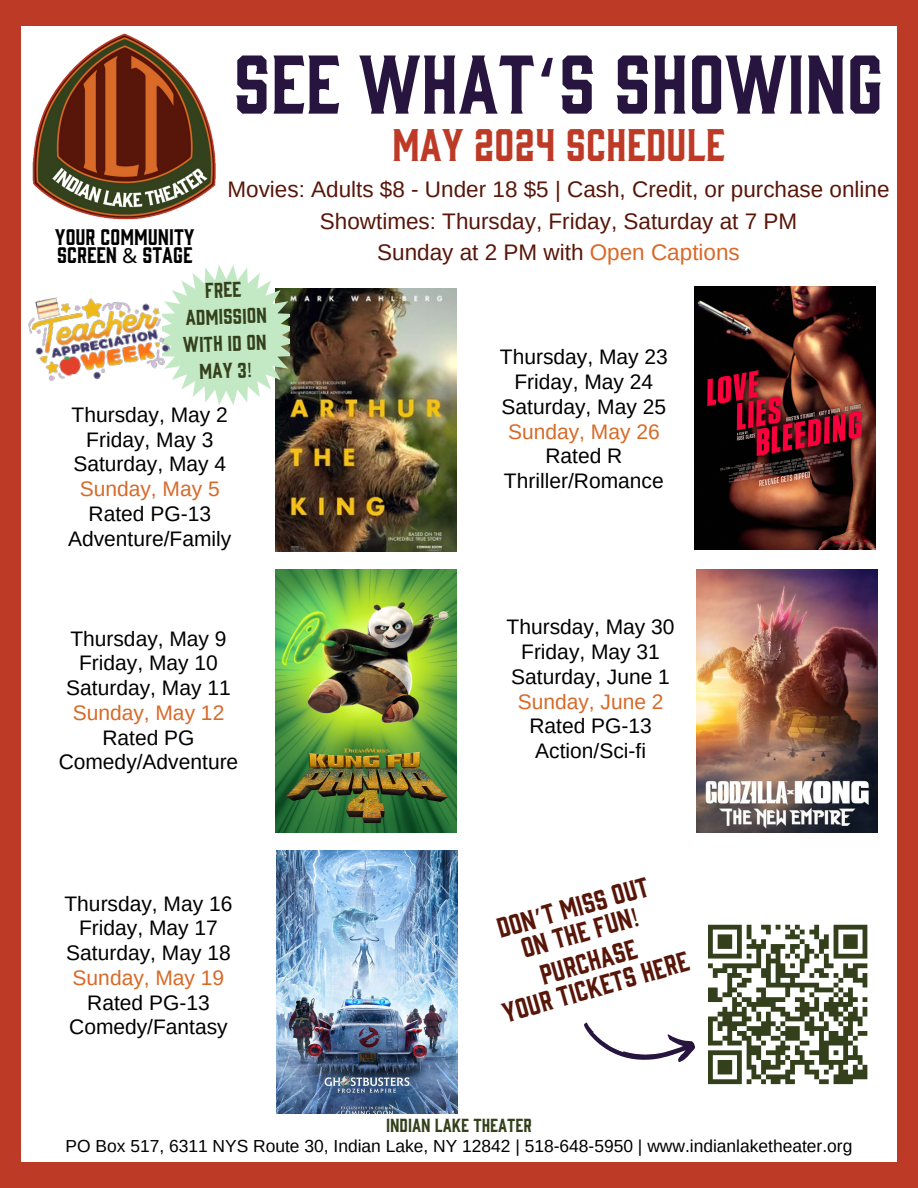
<style>
.page{position:relative;width:918px;height:1188px;background:#bd3a26}
.page>*{position:absolute;margin:0;border:0;box-sizing:border-box;transform-origin:0 0}
.t1{font:76.5px "Gin Test";color:#27143f}
.t2{font:42px "Gin Test";color:#bd3a26}
.t3{font:25.8px/26px "Gin Test";color:#581609;text-align:center}
.t4{font:22.5px/31.2px "Arimo";color:#581609;text-align:center}
.t5{font:21px/24.8px "Arimo";color:#000;text-align:center}
.t6{font:20.7px/18.5px "Gin Test";color:#000}
.t7{font:19.8px/26.8px "Gin Test";color:#33401b;text-align:center}
.t8{font:17.4px "Arimo";color:#000}
.t9{font:17.4px "Gin Test";color:#33401b}
.s1{font-family:"Noto Sans"}
.s2{font-family:"Noto Sans Gurmukhi"}
.s3{color:#d86927}
</style>
<div class="page">
<div style="left:21px;top:26px;width:876px;height:1136px;background:#fff"></div>
<img style="left:32px;top:33px;width:184px;height:187px">
<svg style="left:708px;top:924px;width:160px;height:161px"></svg>
<svg style="left:584px;top:1022px;width:111px;height:40px"></svg>
<img style="left:276px;top:288px;width:180px;height:263px">
<img style="left:276px;top:570px;width:180px;height:262px">
<img style="left:277px;top:850px;width:181px;height:263px">
<img style="left:695px;top:286px;width:181px;height:263px">
<img style="left:697px;top:570px;width:180px;height:262px">
<svg style="left:173px;top:265px;width:117px;height:140px"></svg>
<img style="left:28px;top:290px;width:145px;height:92px">
<h3 class="t6" style="left:55px;top:226px;width:141px">YOUR COMMUNITY<br>SCREEN <span class="s1">&amp;</span> STAGE</h3>
<h2 class="t1" style="left:234px;top:32px;width:652px">SEE WHAT<span class="s2">‘</span>S SHOWING</h2>
<h2 class="t2" style="left:392px;top:116px;width:335px">MAY 2024 SCHEDULE</h2>
<h2 class="t4" style="left:228px;top:174px;width:664px">Movies: Adults $8 - Under 18 $5 | Cash, Credit, or purchase online<br>Showtimes: Thursday, Friday, Saturday at 7 PM<br>Sunday at 2 PM with <span class="s3">Open Captions</span></h2>
<h3 class="t7" style="left:181px;top:276px;width:87px;rotate:-2deg">FREE<br>ADMISSION<br>WITH ID ON<br>MAY 3<span class="s1">!</span></h3>
<h3 class="t5" style="left:68px;top:402px;width:165px">Thursday, May 2<br>Friday, May 3<br>Saturday, May 4<br><span class="s3">Sunday, May 5<br></span>Rated PG-13<br>Adventure/Family</h3>
<p class="t5" style="left:59px;top:626px;width:181px">Thursday, May 9<br>Friday, May 10<br>Saturday, May 11<br><span class="s3">Sunday, May 12<br></span>Rated PG<br>Comedy/Adventure</p>
<p class="t5" style="left:65px;top:891px;width:169px">Thursday, May 16<br>Friday, May 17<br>Saturday, May 18<br><span class="s3">Sunday, May 19<br></span>Rated PG-13<br>Comedy/Fantasy</p>
<p class="t5" style="left:500px;top:345px;width:169px">Thursday, May 23<br>Friday, May 24<br>Saturday, May 25<br><span class="s3">Sunday, May 26<br></span>Rated R<br>Thriller/Romance</p>
<p class="t5" style="left:507px;top:615px;width:169px">Thursday, May 30<br>Friday, May 31<br>Saturday, June 1<br><span class="s3">Sunday, June 2<br></span>Rated PG-13<br>Action/Sci-fi</p>
<h3 class="t3" style="left:494px;top:914px;width:158px;rotate:-16deg">DON<span class="s2">’</span>T MISS OUT<br>ON THE FUN<span class="s1">!</span></h3>
<h3 class="t3" style="left:492px;top:974px;width:194px;rotate:-16deg">PURCHASE<br>YOUR TICKETS HERE</h3>
<p class="t9" style="left:386px;top:1113px;width:147px">INDIAN LAKE THEATER</p>
<h4 class="t8" style="left:66px;top:1136px;width:788px">PO Box 517, 6311 NYS Route 30, Indian Lake, NY 12842 | 518-648-5950 | www.indianlaketheater.org</h4>
</div>
